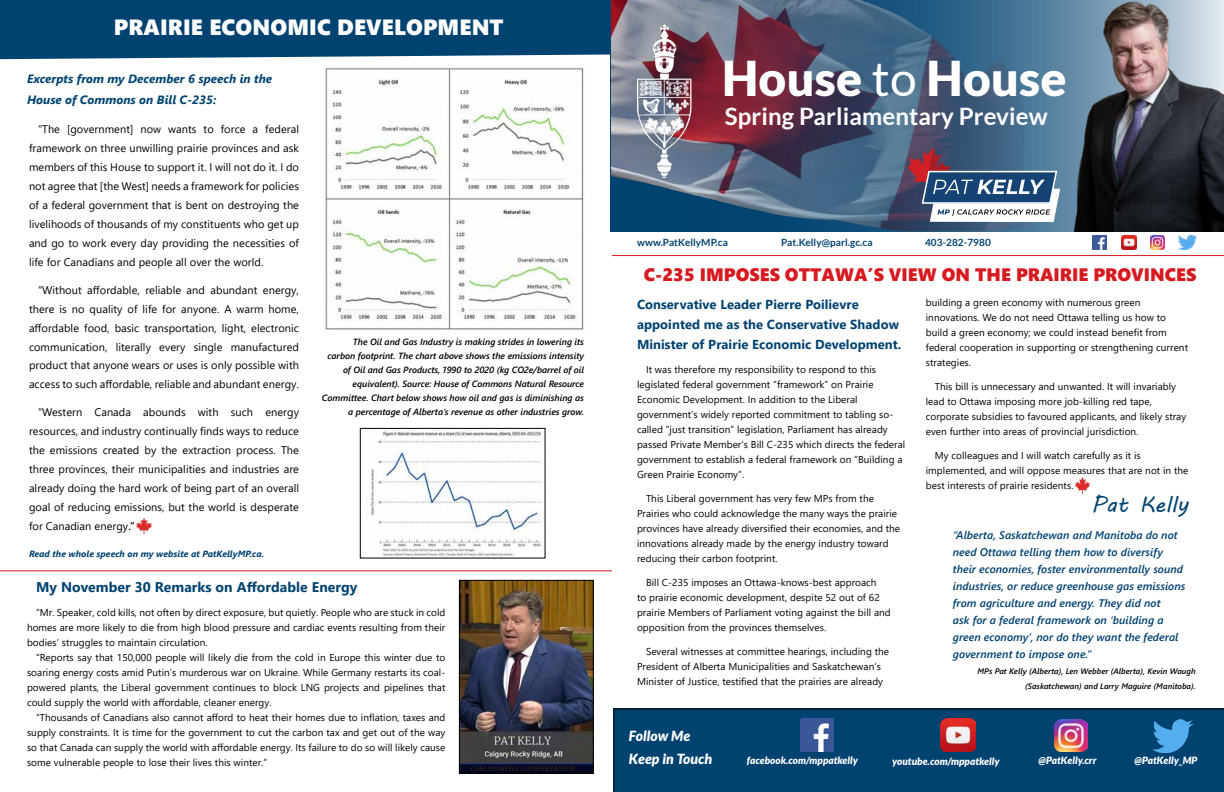
<style>
.page{position:relative;width:1224px;height:792px;background:#fff}
.page>*{position:absolute;margin:0;border:0;box-sizing:border-box;transform-origin:0 0}
.t1{font:900 48px "Lato";letter-spacing:.005em;color:#fff}
.t2{font:700 24px "Lato";letter-spacing:.005em;color:#fff}
.t3{font:22px "Segoe UI Black";letter-spacing:.005em;color:#fff}
.t4{font:22px "MV Boli";letter-spacing:.005em;color:#004270}
.t5{font:18px "Segoe UI Black";color:#d71920}
.t6{font:700 14px "Segoe UI";letter-spacing:.005em;color:#004270}
.t7{font:italic 900 14px/23px "Lato";letter-spacing:.005em;color:#fff}
.t8{font:700 13px/20px "Segoe UI";letter-spacing:.005em;color:#004270}
.t9{font:italic 700 12px/21px "Segoe UI";letter-spacing:.005em;color:#004270}
.t10{font:11px/19px "Segoe UI";letter-spacing:.005em;color:#000;text-align:justify}
.t11{font:italic 600 11px/17px "Segoe UI";letter-spacing:.005em;color:#004270}
.t12{font:10px/15px "Segoe UI";letter-spacing:.005em;color:#000}
.t13{font:italic 900 10px "Lato";letter-spacing:.005em;color:#fff}
.t14{font:700 10px "Lato";letter-spacing:.005em;color:#004270}
.t15{font:italic 600 9px/14px "Segoe UI";color:#000;text-align:right}
.t16{font:italic 700 9px "Segoe UI";letter-spacing:.005em;color:#004270}
.t17{font:italic 600 8px/15px "Segoe UI";letter-spacing:.005em;color:#000;text-align:right}
.s1{font-weight:600}
.s2{font-weight:400}
</style>
<div class="page">
<div style="left:613px;top:708px;width:611px;height:84px;background:#004270"></div>
<img style="left:800px;top:718px;width:34px;height:34px">
<img style="left:940px;top:718px;width:35px;height:34px">
<img style="left:1055px;top:719px;width:32px;height:33px">
<img style="left:1152px;top:719px;width:40px;height:33px">
<div style="left:0;top:0;width:610px;height:59px;background:#004270"></div>
<img style="left:612px;top:0;width:428px;height:231px">
<img style="left:1053px;top:0;width:171px;height:232px">
<svg style="left:907px;top:147px;width:153px;height:75px"></svg>
<img style="left:637px;top:24px;width:63px;height:153px">
<img style="left:1092px;top:235px;width:15px;height:15px">
<img style="left:1121px;top:235px;width:15px;height:15px">
<img style="left:1151px;top:236px;width:14px;height:14px">
<img style="left:1179px;top:235px;width:17px;height:15px">
<hr style="left:612px;top:255px;width:612px;height:1px;background:#d71920">
<img style="left:325px;top:68px;width:259px;height:262px">
<img style="left:370px;top:430px;width:174px;height:127px">
<div style="left:360px;top:428px;width:186px;height:131px;border:1px solid #000"></div>
<hr style="left:0;top:570px;width:612px;height:1px;background:#d71920">
<img style="left:137px;top:518px;width:14px;height:16px">
<img style="left:1075px;top:478px;width:14px;height:16px">
<img style="left:461px;top:582px;width:131px;height:190px">
<div style="left:459px;top:580px;width:135px;height:194px;border:1px solid #000"></div>
<svg style="left:993px;top:768px;width:41px;height:24px"></svg>
<h3 class="t3" style="left:114px;top:11px;width:391px">PRAIRIE ECONOMIC DEVELOPMENT</h3>
<p class="t9" style="left:27px;top:66px;width:247px">Excerpts from my December 6 speech in the<br>House of Commons on Bill C-235:</p>
<p class="t10" style="left:29px;top:118px;width:272px;text-indent:9px">“The [government] now wants to force a federal framework on three unwilling prairie provinces and ask members of this House to support it. I will not do it. I do not agree that [the West] needs a framework for policies of a federal government that is bent on destroying the livelihoods of thousands of my constituents who get up and go to work every day providing the necessities of life for Canadians and people all over the world.</p>
<p class="t10" style="left:29px;top:279px;width:272px;text-indent:9px">“Without affordable, reliable and abundant energy, there is no quality of life for anyone. A warm home, affordable food, basic transportation, light, electronic communication, literally every single manufactured product that anyone wears or uses is only possible with access to such affordable, reliable and abundant energy.</p>
<p class="t10" style="left:29px;top:402px;width:272px;text-indent:9px">“Western Canada abounds with such energy resources, and industry continually finds ways to reduce the emissions created by the extraction process. The three provinces, their municipalities and industries are already doing the hard work of being part of an overall goal of reducing emissions, but the world is desperate for Canadian energy<span class="s1">.”</span></p>
<p class="t16" style="left:29px;top:545px;width:237px">Read the whole speech on my website at PatKellyMP.ca.</p>
<p class="t15" style="left:322px;top:333px;width:264px">The Oil and Gas Industry is making strides in lowering its<br>carbon footprint. The chart above shows the emissions intensity of Oil and Gas Products, 1990 to 2020 (kg CO2e/barrel of oil equivalent). Source: House of Commons Natural Resource Committee. Chart below shows how oil and gas is diminishing as a percentage of Alberta’s revenue as other industries grow.</p>
<h3 class="t6" style="left:36px;top:574px;width:323px">My November 30 Remarks on Affordable Energy</h3>
<p class="t12" style="left:27px;top:604px;width:420px;text-align:justify;text-indent:9px">“Mr. Speaker, cold kills, not often by direct exposure, but quietly. People who are stuck in cold homes are more likely to die from high blood pressure and cardiac events resulting from their bodies’ struggles to maintain circulation.</p>
<p class="t12" style="left:27px;top:649px;width:420px;text-align:justify;text-indent:9px">“Reports say that 150,000 people will likely die from the cold in Europe this winter due to soaring energy costs amid Putin’s murderous war on Ukraine. While Germany restarts its coal&shy;powered plants, the Liberal government continues to block LNG projects and pipelines that could supply the world with affordable, cleaner energy.</p>
<p class="t12" style="left:27px;top:709px;width:420px;text-align:justify;text-indent:9px">“Thousands of Canadians also cannot afford to heat their homes due to inflation, taxes and supply constraints. It is time for the government to cut the carbon tax and get out of the way so that Canada can supply the world with affordable energy. Its failure to do so will likely cause some vulnerable people to lose their lives this winter.”</p>
<h1 class="t1" style="left:722px;top:50px;width:346px">House <span class="s2">to</span> House</h1>
<h2 class="t2" style="left:725px;top:102px;width:324px">Spring Parliamentary Preview</h2>
<p class="t14" style="left:637px;top:237px;width:92px">www.PatKellyMP.ca</p>
<p class="t14" style="left:781px;top:237px;width:93px">Pat.Kelly@parl.gc.ca</p>
<p class="t14" style="left:925px;top:237px;width:67px">403-282-7980</p>
<h3 class="t5" style="left:644px;top:261px;width:554px">C-235 IMPOSES OTTAWA’S VIEW ON THE PRAIRIE PROVINCES</h3>
<p class="t12" style="left:926px;top:294px;width:264px">building a green economy with numerous green innovations. We do not need Ottawa telling us how to build a green economy; we could instead benefit from federal cooperation in supporting or strengthening current strategies.</p>
<p class="t12" style="left:926px;top:378px;width:262px;text-indent:9px">This bill is unnecessary and unwanted. It will invariably lead to Ottawa imposing more job-killing red tape, corporate subsidies to favoured applicants, and likely stray even further into areas of provincial jurisdiction.</p>
<p class="t12" style="left:926px;top:447px;width:264px;text-indent:9px">My colleagues and I will watch carefully as it is implemented, and will oppose measures that are not in the best interests of prairie residents.</p>
<p class="t11" style="left:953px;top:525px;width:234px">“Alberta, Saskatchewan and Manitoba do not need Ottawa telling them how to diversify their economies, foster environmentally sound industries, or reduce greenhouse gas emissions from agriculture and energy. They did not<br>ask for a federal framework on ‘building a green economy’, nor do they want the federal government to impose one.”</p>
<p class="t17" style="left:978px;top:662px;width:220px">MPs Pat Kelly (Alberta), Len Webber (Alberta), Kevin Waugh (Saskatchewan) and Larry Maguire (Manitoba).</p>
<h3 class="t8" style="left:637px;top:293px;width:266px">Conservative Leader Pierre Poilievre appointed me as the Conservative Shadow<br>Minister of Prairie Economic Development.</h3>
<p class="t12" style="left:637px;top:361px;width:270px;text-indent:9px">It was therefore my responsibility to respond to this legislated federal government “framework” on Prairie Economic Development. In addition to the Liberal government’s widely reported commitment to tabling so&shy;called “just transition” legislation, Parliament has already passed Private Member’s Bill C-235 which directs the federal government to establish a federal framework on “Building a Green Prairie Economy”.</p>
<p class="t12" style="left:637px;top:490px;width:265px;text-indent:9px">This Liberal government has very few MPs from the Prairies who could acknowledge the many ways the prairie provinces have already diversified their economies, and the innovations already made by the energy industry toward reducing their carbon footprint.</p>
<p class="t12" style="left:637px;top:574px;width:255px;text-indent:9px">Bill C-235 imposes an Ottawa-knows-best approach<br>to prairie economic development, despite 52 out of 62 prairie Members of Parliament voting against the bill and opposition from the provinces themselves.</p>
<p class="t12" style="left:637px;top:643px;width:254px;text-indent:9px">Several witnesses at committee hearings, including the<br>President of Alberta Municipalities and Saskatchewan’s<br>Minister of Justice, testified that the prairies are already</p>
<h3 class="t4" style="left:1091px;top:490px;width:99px">Pat Kelly</h3>
<h3 class="t7" style="left:629px;top:725px;width:85px">Follow Me<br>Keep in Touch</h3>
<p class="t13" style="left:747px;top:755px;width:113px">facebook.com/mppatkelly</p>
<p class="t13" style="left:892px;top:755px;width:109px">youtube.com/mppatkelly</p>
<p class="t13" style="left:1039px;top:755px;width:59px">@PatKelly.crr</p>
<p class="t13" style="left:1135px;top:754px;width:64px">@PatKelly_MP</p>
</div>
